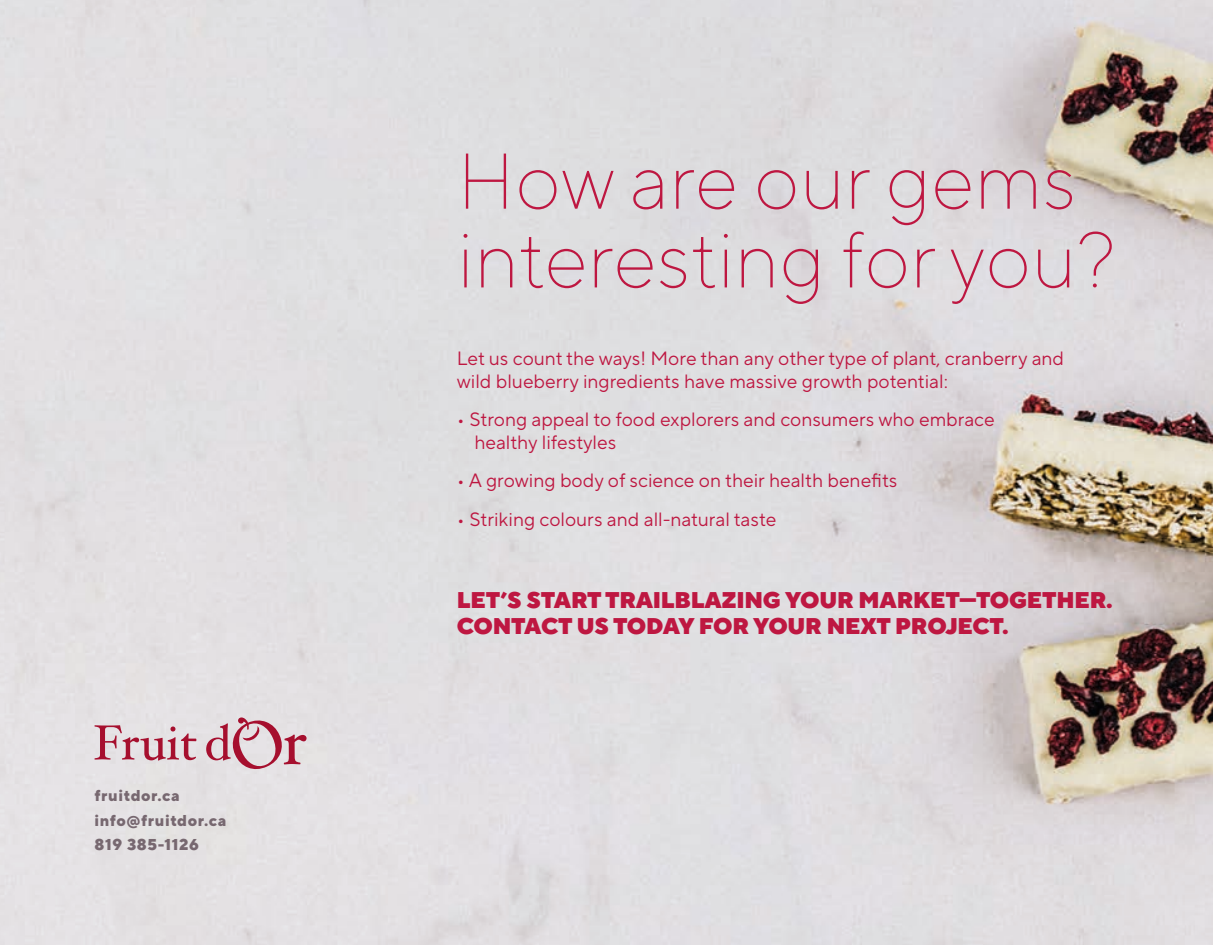
<style>
.page{position:relative;width:1213px;height:945px;background:#fff}
.page>*{position:absolute;margin:0;border:0;box-sizing:border-box;transform-origin:0 0}
.t1{font:200 78.75px/78.8px "TT Norms Pro";color:#be1741}
.t2{font:900 22.75px/26.2px "TT Norms Pro";letter-spacing:-.01em;color:#be1741}
.t3{font:19.25px/22.8px "TT Norms Pro";color:#be1741}
.t4{font:800 15.75px/24.5px "TT Norms Pro";letter-spacing:.04em;color:#776870}
</style>
<div class="page">
<img style="left:0;top:0;width:1213px;height:945px">
<svg style="left:94px;top:725px;width:102px;height:36px;background:#d4abb5"></svg>
<svg style="left:206px;top:717px;width:101px;height:52px;background:#d4acb5"></svg>
<p class="t4" style="left:94px;top:783px;width:133px">fruitdor.ca info@fruitdor.ca<br>819 385-1126</p>
<h1 class="t1" style="left:457px;top:139px;width:660px">How are our gems interesting for you?</h1>
<p class="t3" style="left:457px;top:347px;width:609px">Let us count the ways! More than any other type of plant, cranberry and wild blueberry ingredients have massive growth potential:</p>
<p class="t3" style="left:474px;top:408px;width:522px;text-indent:-17px">• Strong appeal to food explorers and consumers who embrace healthy lifestyles</p>
<p class="t3" style="left:457px;top:469px;width:442px">• A growing body of science on their health benefits</p>
<p class="t3" style="left:457px;top:508px;width:321px">• Striking colours and all-natural taste</p>
<p class="t2" style="left:457px;top:587px;width:657px">LET’S START TRAILBLAZING YOUR MARKET—TOGETHER.<br>CONTACT US TODAY FOR YOUR NEXT PROJECT.</p>
</div>
